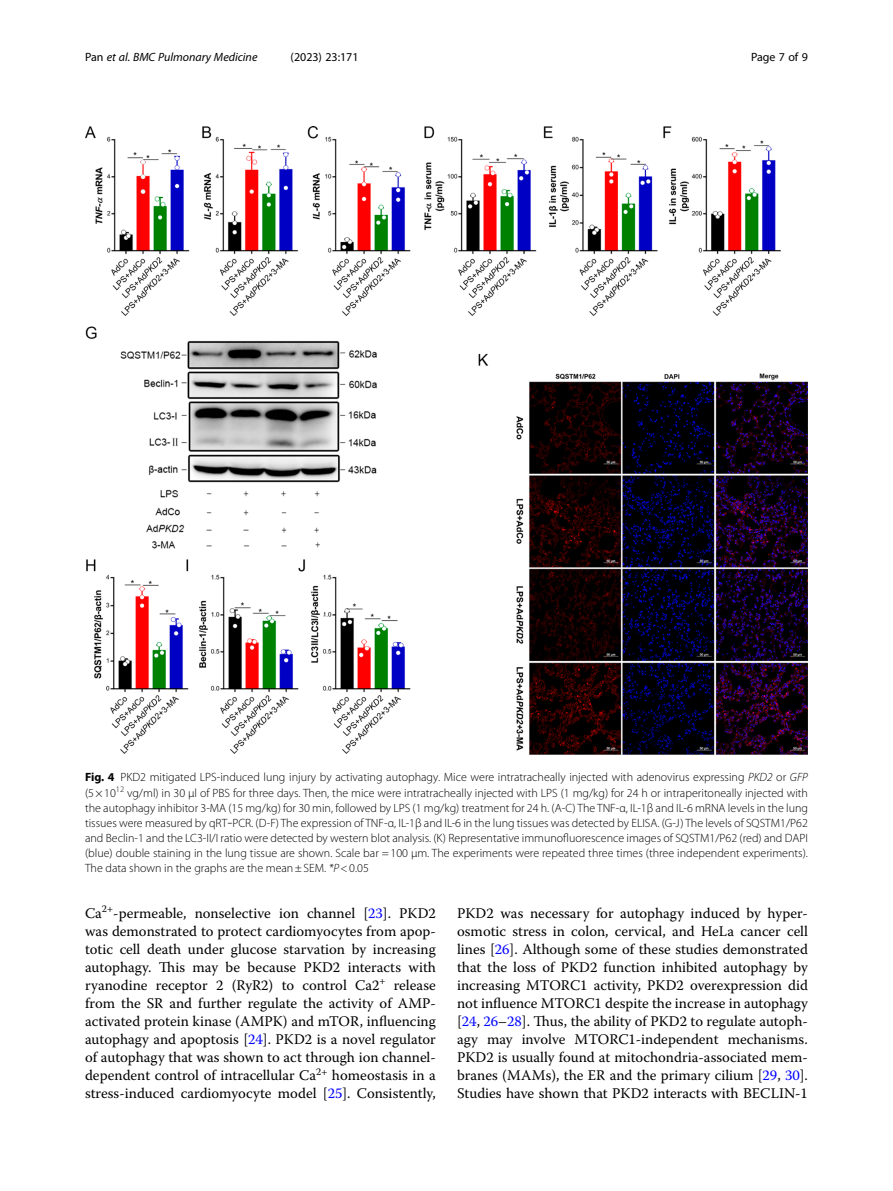
<style>
.page{position:relative;width:893px;height:1191px;background:#fff}
.page>*{position:absolute;margin:0;border:0;box-sizing:border-box;transform-origin:0 0}
.Body_Text_Indent{font:14.7px/18px "Warnock Pro";color:#000;text-align:justify}
.Figure_Caption{font:300 12px/15px "Myriad Pro";color:#000;text-align:justify}
.t1{font:italic 12px "Myriad Pro";color:#000}
.t2{font:12px "Myriad Pro";color:#000}
.s1{font-style:normal}
.s2{font-weight:700}
.s3{font-style:italic}
.s4{font-family:"Minion Pro";font-weight:400}
.s5{color:#00f}
</style>
<div class="page">
<img style="left:85px;top:126px;width:723px;height:628px">
<p class="t1" style="left:85px;top:50px;width:174px"><span class="s1">Pan</span> et al. BMC Pulmonary Medicine</p>
<p class="t2" style="left:291px;top:50px;width:70px">(2023) 23:171</p>
<p class="t2" style="left:751px;top:50px;width:58px">Page 7 of 9</p>
<p class="Figure_Caption" style="left:85px;top:770px;width:724px"><span class="s2">Fig. 4</span> PKD2 mitigated LPS-induced lung injury by activating autophagy. Mice were intratracheally injected with adenovirus expressing <span class="s3">PKD2</span> or <span class="s3">GFP </span>(5×10<sup>12</sup> vg/ml) in 30 µl of PBS for three days. Then, the mice were intratracheally injected with LPS (1 mg/kg) for 24 h or intraperitoneally injected with the autophagy inhibitor 3-MA (15 mg/kg) for 30 min, followed by LPS (1 mg/kg) treatment for 24 h. (A-C) The TNF-α, IL-1β and IL-6 mRNA levels in the lung tissues were measured by qRT<span class="s4">‒</span>PCR. (D-F) The expression of TNF-α, IL-1β and IL-6 in the lung tissues was detected by ELISA. (G-J) The levels of SQSTM1/P62 and Beclin-1 and the LC3-II/I ratio were detected by western blot analysis. (K) Representative immunofluorescence images of SQSTM1/P62 (red) and DAPI (blue) double staining in the lung tissue are shown. Scale bar =100 μm. The experiments were repeated three times (three independent experiments).<br>The data shown in the graphs are the mean±SEM. <span class="s3">*P</span>&lt;0.05</p>
<p class="Body_Text_Indent" style="left:85px;top:904px;width:352px">Ca<sup>2</sup><sup>+</sup>-permeable, nonselective ion channel [<span class="s5">23</span>]. PKD2 was demonstrated to protect cardiomyocytes from apop&shy;totic cell death under glucose starvation by increasing autophagy. This may be because PKD2 interacts with ryanodine receptor 2 (RyR2) to control Ca2<sup>+</sup> release from the SR and further regulate the activity of AMP&shy;activated protein kinase (AMPK) and mTOR, influencing autophagy and apoptosis [<span class="s5">24</span>]. PKD2 is a novel regulator of autophagy that was shown to act through ion channel&shy;dependent control of intracellular Ca<sup>2</sup><sup>+</sup> homeostasis in a stress-induced cardiomyocyte model [<span class="s5">25</span>]. Consistently,</p>
<p class="Body_Text_Indent" style="left:457px;top:904px;width:352px">PKD2 was necessary for autophagy induced by hyper&shy;osmotic stress in colon, cervical, and HeLa cancer cell lines [<span class="s5">26</span>]. Although some of these studies demonstrated that the loss of PKD2 function inhibited autophagy by increasing MTORC1 activity, PKD2 overexpression did not influence MTORC1 despite the increase in autophagy [<span class="s5">24</span>, <span class="s5">26</span>–<span class="s5">28</span>]. Thus, the ability of PKD2 to regulate autoph&shy;agy may involve MTORC1-independent mechanisms.<br>PKD2 is usually found at mitochondria-associated mem&shy;branes (MAMs), the ER and the primary cilium [<span class="s5">29</span>, <span class="s5">30</span>].<br>Studies have shown that PKD2 interacts with BECLIN-1</p>
</div>
